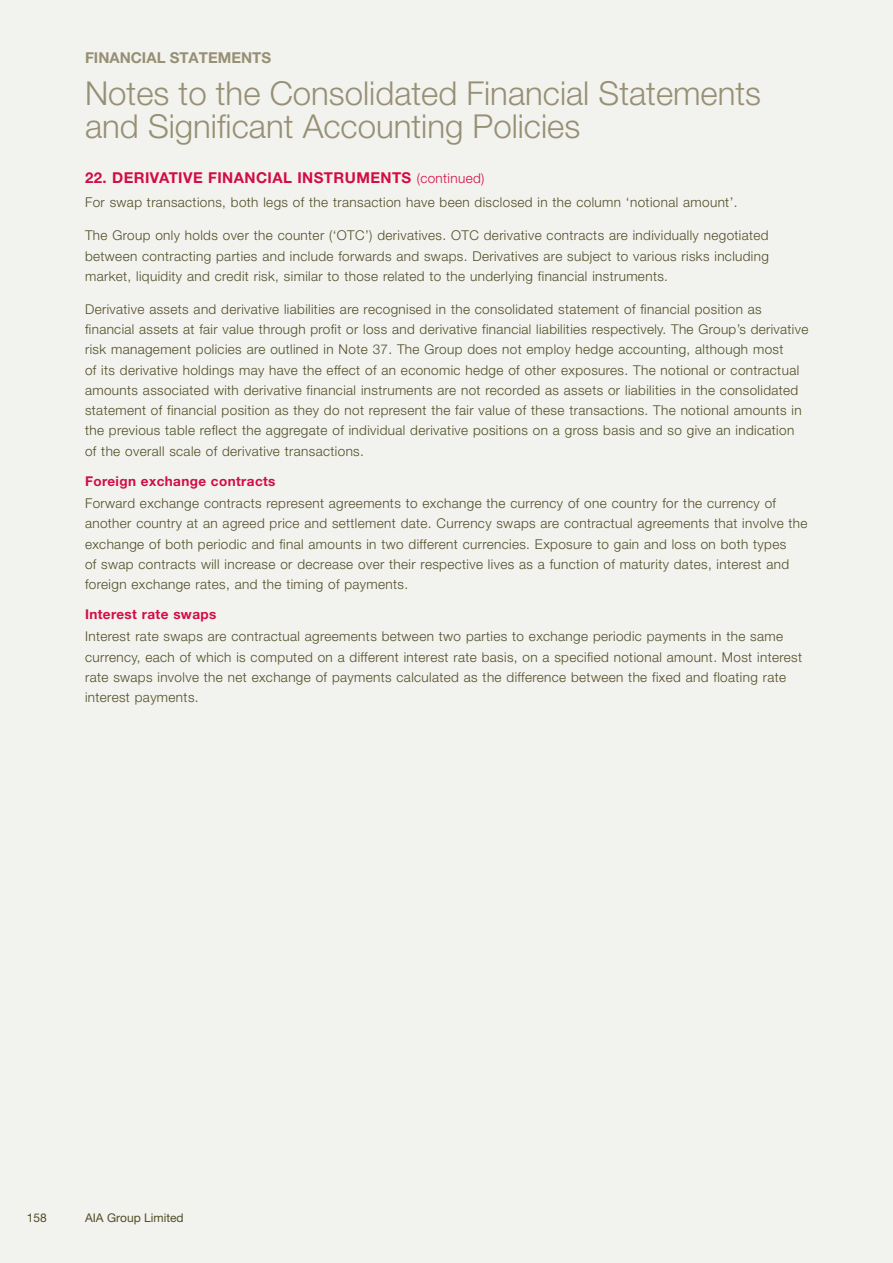
<style>
.page{position:relative;width:893px;height:1263px;background:#f2f2ef}
.page>*{position:absolute;margin:0;border:0;box-sizing:border-box;transform-origin:0 0}
.t1{font:300 33px/33px "Helvetica Neue LT Std";color:#979074}
.t2{font:700 15px "Helvetica Neue LT Std";color:#d20d44}
.t3{font:700 15px "Helvetica Neue LT Std";color:#979074}
.t4{font:300 13.5px/20.2px "Helvetica Neue LT Std";letter-spacing:.03em;color:#514e25}
.t5{font:700 13.5px "Helvetica Neue LT Std";letter-spacing:.03em;color:#d20d44}
.t6{font:300 13.5px "Helvetica Neue LT Std";letter-spacing:.03em;color:#d20d44}
.t7{font:12px "Helvetica Neue LT Std";color:#514e25}
</style>
<div class="page">
<p class="t3" style="left:85px;top:48px;width:188px">FINANCIAL STATEMENTS</p>
<h1 class="t1" style="left:85px;top:76px;width:678px">Notes to the Consolidated Financial Statements and Significant Accounting Policies</h1>
<p class="t2" style="left:85px;top:168px;width:49px">22. Derivative</p>
<p class="t2" style="left:208px;top:168px;width:11px">financial</p>
<p class="t2" style="left:297px;top:168px;width:12px">instruments</p>
<p class="t6" style="left:417px;top:169px;width:69px">(continued)</p>
<p class="t4" style="left:85px;top:192px;width:654px">For swap transactions, both legs of the transaction have been disclosed in the column ‘notional amount’.</p>
<p class="t4" style="left:85px;top:225px;width:685px;text-align:justify">The Group only holds over the counter (‘OTC’) derivatives. OTC derivative contracts are individually negotiated between contracting parties and include forwards and swaps. Derivatives are subject to various risks including market, liquidity and credit risk, similar to those related to the underlying financial instruments.</p>
<p class="t4" style="left:85px;top:299px;width:725px">Derivative assets and derivative liabilities are recognised in the consolidated statement of financial position as financial assets at fair value through profit or loss and derivative financial liabilities respectively. The Group’s derivative risk management policies are outlined in Note 37. The Group does not employ hedge accounting, although most<br>of its derivative holdings may have the effect of an economic hedge of other exposures. The notional or contractual amounts associated with derivative financial instruments are not recorded as assets or liabilities in the consolidated statement of financial position as they do not represent the fair value of these transactions. The notional amounts in the previous table reflect the aggregate of individual derivative positions on a gross basis and so give an indication of the overall scale of derivative transactions.</p>
<p class="t5" style="left:85px;top:472px;width:192px">Foreign exchange contracts</p>
<p class="t4" style="left:85px;top:493px;width:724px">Forward exchange contracts represent agreements to exchange the currency of one country for the currency of another country at an agreed price and settlement date. Currency swaps are contractual agreements that involve the exchange of both periodic and final amounts in two different currencies. Exposure to gain and loss on both types<br>of swap contracts will increase or decrease over their respective lives as a function of maturity dates, interest and foreign exchange rates, and the timing of payments.</p>
<p class="t5" style="left:85px;top:606px;width:133px">Interest rate swaps</p>
<p class="t4" style="left:85px;top:626px;width:718px">Interest rate swaps are contractual agreements between two parties to exchange periodic payments in the same currency, each of which is computed on a different interest rate basis, on a specified notional amount. Most interest rate swaps involve the net exchange of payments calculated as the difference between the fixed and floating rate interest payments.</p>
<p class="t7" style="left:27px;top:1211px;width:22px">158</p>
<p class="t7" style="left:85px;top:1211px;width:100px">AIA Group Limited</p>
</div>
